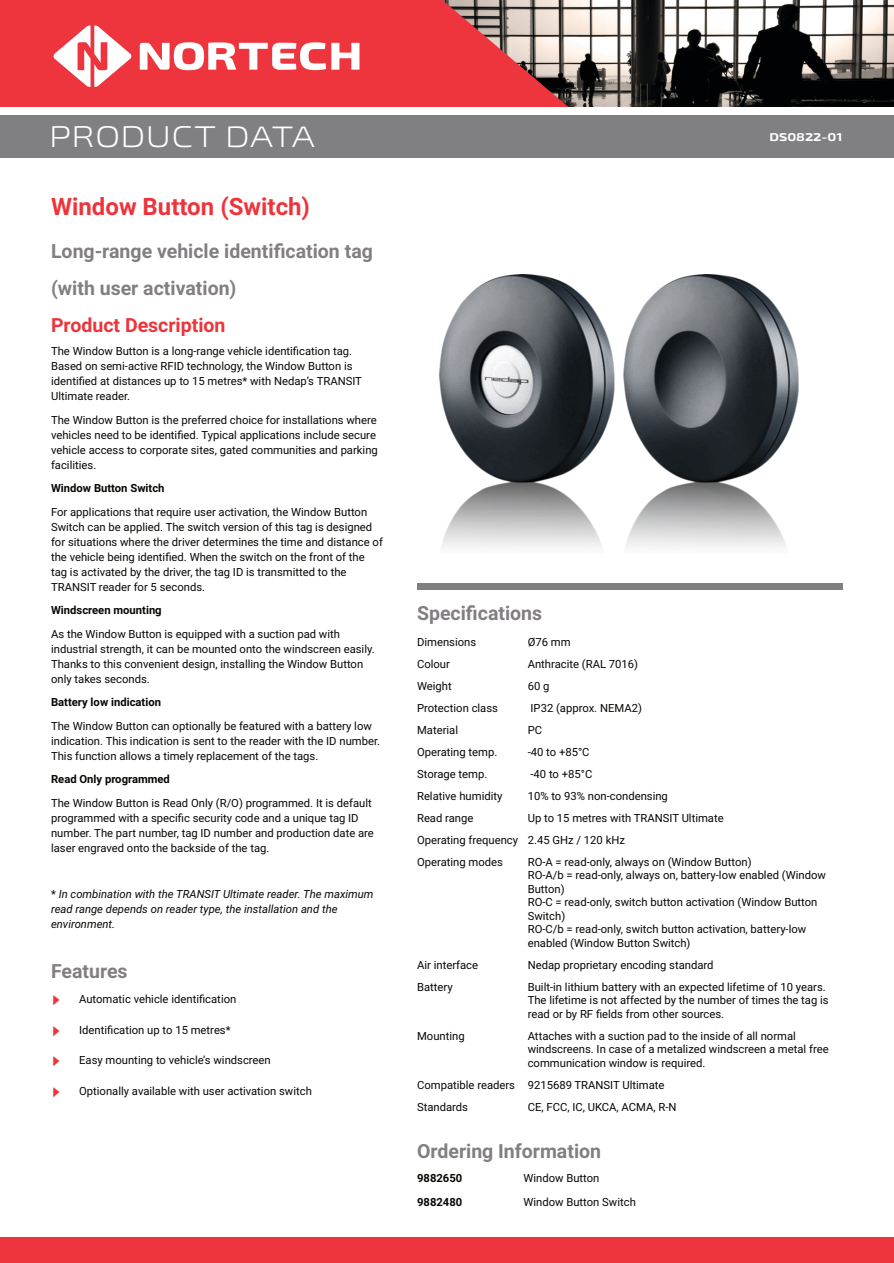
<style>
.page{position:relative;width:894px;height:1263px;background:#fff}
.page>*{position:absolute;margin:0;border:0;box-sizing:border-box;transform-origin:0 0}
.t1{font:300 expanded 30px "Exo 2";letter-spacing:.01em;color:#fff}
.t2{font:700 24px "Roboto";color:#ee343b}
.t3{font:700 19.5px/36.8px "Roboto";color:#827e82}
.t4{font:700 19.5px "Roboto";color:#ee343b}
.t5{font:11.25px/15px "Roboto";color:#080704}
.t6{font:italic 11.25px/15px "Roboto";color:#080704}
.t7{font:700 11.25px "Roboto";color:#080704}
.t8{font:700 expanded 11.25px "Exo 2";color:#fff}
.t9{font:11.25px "Diamond";color:#ee333d}
.s1{font-size:29.55px}
.s2{font-style:normal}
</style>
<div class="page">
<img style="left:677px;top:0;width:216px;height:106px">
<svg style="left:0;top:0;width:677px;height:106px;background:#d14d52"></svg>
<svg style="left:140px;top:42px;width:219px;height:28px"></svg>
<svg style="left:53px;top:26px;width:79px;height:61px"></svg>
<div style="left:0;top:116px;width:893px;height:42px;background:#808083"></div>
<div style="left:0;top:1237px;width:893px;height:26px;background:#ee343d"></div>
<div style="left:417px;top:583px;width:425px;height:6px;background:#808083"></div>
<img style="left:439px;top:275px;width:358px;height:273px">
<h1 class="t1" style="left:49px;top:126px;width:267px">PRODUCT <span class="s1">DATA</span></h1>
<h2 class="t2" style="left:51px;top:197px;width:260px">Window Button (Switch)</h2>
<h3 class="t3" style="left:51px;top:235px;width:323px">Long-range vehicle identification tag (with user activation)</h3>
<h3 class="t4" style="left:51px;top:317px;width:176px">Product Description</h3>
<p class="t5" style="left:51px;top:345px;width:312px">The Window Button is a long-range vehicle identification tag.<br>Based on semi-active RFID technology, the Window Button is identified at distances up to 15 metres* with Nedap’s TRANSIT Ultimate reader.</p>
<p class="t5" style="left:51px;top:413px;width:328px">The Window Button is the preferred choice for installations where vehicles need to be identified. Typical applications include secure vehicle access to corporate sites, gated communities and parking facilities.</p>
<p class="t7" style="left:51px;top:484px;width:115px">Window Button Switch</p>
<p class="t5" style="left:51px;top:505px;width:333px">For applications that require user activation, the Window Button Switch can be applied. The switch version of this tag is designed for situations where the driver determines the time and distance of the vehicle being identified. When the switch on the front of the tag is activated by the driver, the tag ID is transmitted to the TRANSIT reader for 5 seconds.</p>
<p class="t7" style="left:51px;top:606px;width:112px">Windscreen mounting</p>
<p class="t5" style="left:51px;top:627px;width:325px">As the Window Button is equipped with a suction pad with industrial strength, it can be mounted onto the windscreen easily.<br>Thanks to this convenient design, installing the Window Button only takes seconds.</p>
<p class="t7" style="left:51px;top:698px;width:111px">Battery low indication</p>
<p class="t5" style="left:51px;top:719px;width:330px">The Window Button can optionally be featured with a battery low indication. This indication is sent to the reader with the ID number.<br>This function allows a timely replacement of the tags.</p>
<p class="t7" style="left:51px;top:775px;width:120px">Read Only programmed</p>
<p class="t5" style="left:51px;top:796px;width:324px">The Window Button is Read Only (R/O) programmed. It is default programmed with a specific security code and a unique tag ID number. The part number, tag ID number and production date are laser engraved onto the backside of the tag.</p>
<p class="t6" style="left:51px;top:888px;width:324px"><span class="s2">*</span> In combination with the TRANSIT Ultimate reader. The maximum read range depends on reader type, the installation and the environment.</p>
<h3 class="t3" style="left:51px;top:955px;width:78px">Features</h3>
<p class="t9" style="left:51px;top:995px;width:10px">A</p>
<p class="t5" style="left:79px;top:993px;width:159px">Automatic vehicle identification</p>
<p class="t9" style="left:51px;top:1026px;width:10px">A</p>
<p class="t5" style="left:79px;top:1023px;width:153px">Identification up to 15 metres*</p>
<p class="t9" style="left:51px;top:1056px;width:10px">A</p>
<p class="t5" style="left:79px;top:1054px;width:193px">Easy mounting to vehicle’s windscreen</p>
<p class="t9" style="left:51px;top:1087px;width:10px">A</p>
<p class="t5" style="left:79px;top:1084px;width:234px">Optionally available with user activation switch</p>
<p class="t8" style="left:769px;top:133px;width:74px">DS0822-01</p>
<h3 class="t3" style="left:417px;top:596px;width:127px">Specifications</h3>
<p class="t5" style="left:417px;top:636px;width:61px">Dimensions</p>
<p class="t5" style="left:527px;top:636px;width:44px">Ø76 mm</p>
<p class="t5" style="left:417px;top:658px;width:34px">Colour</p>
<p class="t5" style="left:527px;top:658px;width:112px">Anthracite (RAL 7016)</p>
<p class="t5" style="left:417px;top:680px;width:36px">Weight</p>
<p class="t5" style="left:527px;top:680px;width:23px">60 g</p>
<p class="t5" style="left:417px;top:702px;width:82px">Protection class</p>
<p class="t5" style="left:530px;top:702px;width:113px">IP32 (approx. NEMA2)</p>
<p class="t5" style="left:417px;top:724px;width:42px">Material</p>
<p class="t5" style="left:527px;top:724px;width:16px">PC</p>
<p class="t5" style="left:417px;top:746px;width:82px">Operating temp.</p>
<p class="t5" style="left:527px;top:746px;width:63px">-40 to +85°C</p>
<p class="t5" style="left:417px;top:768px;width:72px">Storage temp.</p>
<p class="t5" style="left:530px;top:768px;width:63px">-40 to +85°C</p>
<p class="t5" style="left:417px;top:789px;width:87px">Relative humidity</p>
<p class="t5" style="left:527px;top:789px;width:142px">10% to 93% non-condensing</p>
<p class="t5" style="left:417px;top:811px;width:58px">Read range</p>
<p class="t5" style="left:417px;top:808px;width:308px;line-height:21.9px;text-indent:111px">Up to 15 metres with TRANSIT Ultimate<br>Operating frequency 2.45 GHz / 120 kHz<br>Operating modes</p>
<p class="t5" style="left:527px;top:856px;width:299px;line-height:13.5px">RO-A = read-only, always on (Window Button)<br>RO-A/b = read-only, always on, battery-low enabled (Window Button)<br>RO-C = read-only, switch button activation (Window Button Switch)<br>RO-C/b = read-only, switch button activation, battery-low enabled (Window Button Switch)</p>
<p class="t5" style="left:417px;top:958px;width:62px">Air interface</p>
<p class="t5" style="left:527px;top:958px;width:187px">Nedap proprietary encoding standard</p>
<p class="t5" style="left:417px;top:980px;width:37px">Battery</p>
<p class="t5" style="left:527px;top:981px;width:302px;line-height:13.5px">Built-in lithium battery with an expected lifetime of 10 years.<br>The lifetime is not affected by the number of times the tag is read or by RF fields from other sources.</p>
<p class="t5" style="left:417px;top:1029px;width:49px">Mounting</p>
<p class="t5" style="left:527px;top:1030px;width:302px;line-height:13.5px">Attaches with a suction pad to the inside of all normal windscreens. In case of a metalized windscreen a metal free communication window is required.</p>
<p class="t5" style="left:417px;top:1075px;width:249px;line-height:22px">Compatible readers 9215689 TRANSIT Ultimate<br>Standards</p>
<p class="t5" style="left:527px;top:1100px;width:150px">CE, FCC, IC, UKCA, ACMA, R-N</p>
<h3 class="t3" style="left:417px;top:1134px;width:185px">Ordering Information</h3>
<p class="t7" style="left:417px;top:1174px;width:47px">9882650</p>
<p class="t5" style="left:523px;top:1172px;width:77px">Window Button</p>
<p class="t7" style="left:417px;top:1197px;width:47px">9882480</p>
<p class="t5" style="left:523px;top:1195px;width:114px">Window Button Switch</p>
</div>
